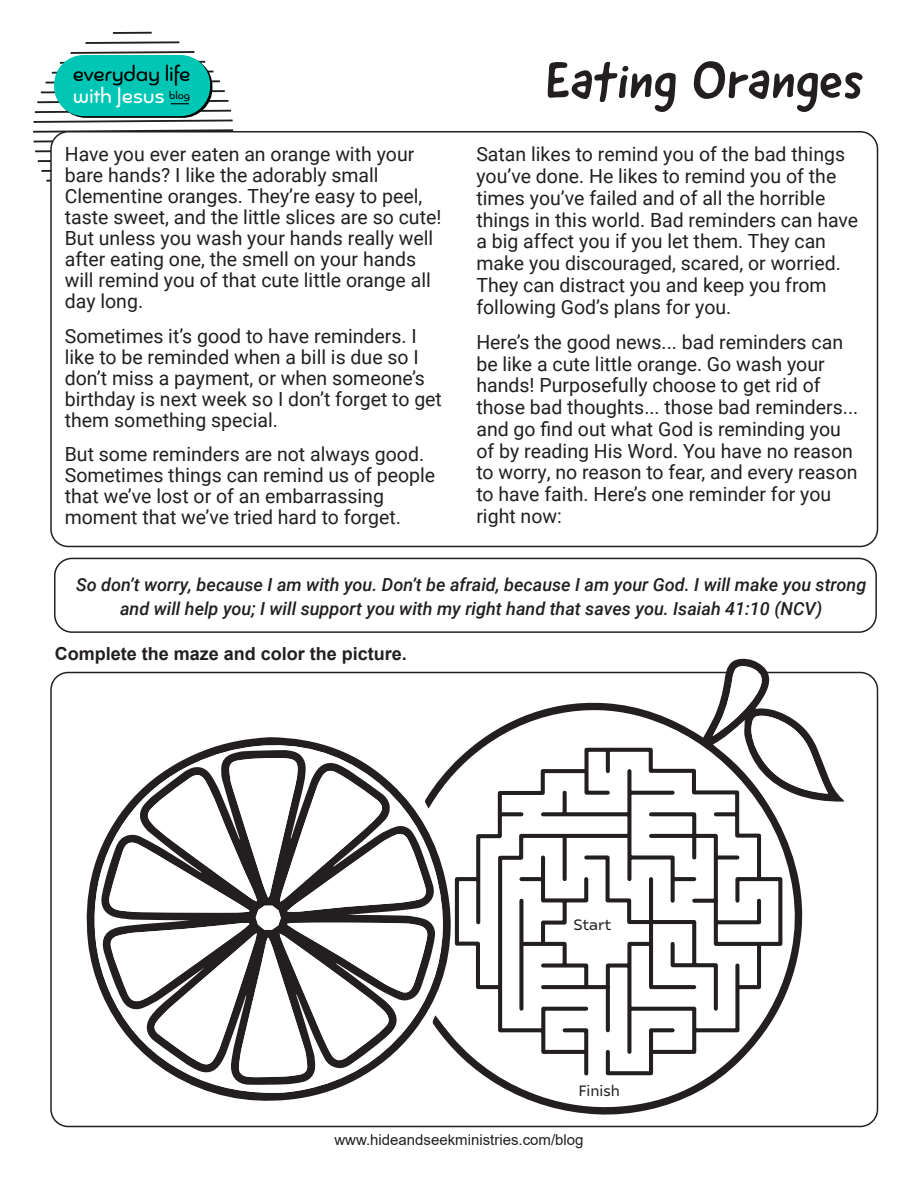
<style>
.page{position:relative;width:918px;height:1188px;background:#fff}
.page>*{position:absolute;margin:0;border:0;box-sizing:border-box;transform-origin:0 0}
.t1{font:54px "Good Dog New";color:#231f20}
.t2{font:22.5px/21.3px "Chennai";letter-spacing:-.01em;color:#000}
.t3{font:19.5px/21.8px "Roboto";color:#231f20}
.t4{font:italic 500 18px/24px "Roboto";color:#231f20;text-align:center}
.t5{font:700 18px "Arial";color:#231f20}
.t6{font:15px "Arial";color:#231f20}
.t7{font:15px "Ariana Pro";color:#231f20}
.s1{color:#fff}
</style>
<div class="page">
<div style="left:54px;top:558px;width:823px;height:75px;border:2px solid #231f20;border-radius:17px"></div>
<svg style="left:33px;top:129px;width:200px;height:4px"></svg>
<svg style="left:33px;top:139px;width:21px;height:14px"></svg>
<svg style="left:33px;top:110px;width:200px;height:13px"></svg>
<svg style="left:40px;top:90px;width:185px;height:3px"></svg>
<svg style="left:37px;top:160px;width:13px;height:12px"></svg>
<svg style="left:45px;top:80px;width:175px;height:4px"></svg>
<svg style="left:46px;top:179px;width:4px;height:3px"></svg>
<svg style="left:51px;top:71px;width:163px;height:3px"></svg>
<svg style="left:59px;top:61px;width:146px;height:3px"></svg>
<svg style="left:70px;top:51px;width:125px;height:3px"></svg>
<svg style="left:85px;top:41px;width:95px;height:3px"></svg>
<svg style="left:113px;top:32px;width:39px;height:2px"></svg>
<div style="left:51px;top:132px;width:826px;height:414px;background:#fff;border-radius:17px"></div>
<div style="left:50px;top:131px;width:828px;height:416px;border:2px solid #231f20;border-radius:17px"></div>
<svg style="left:56px;top:57px;width:156px;height:61px"></svg>
<div style="left:54px;top:55px;width:156px;height:61px;background:#00c6b6;border-radius:30px"></div>
<svg style="left:37px;top:99px;width:192px;height:5px"></svg>
<svg style="left:425px;top:658px;width:419px;height:457px"></svg>
<svg style="left:86px;top:737px;width:365px;height:367px"></svg>
<svg style="left:713px;top:666px;width:115px;height:128px"></svg>
<svg style="left:93px;top:742px;width:350px;height:351px"></svg>
<svg style="left:100px;top:750px;width:336px;height:335px"></svg>
<svg style="left:107px;top:758px;width:321px;height:319px"></svg>
<svg style="left:453px;top:746px;width:331px;height:332px"></svg>
<p class="t2" style="left:73px;top:63px;width:119px">everyday life <span class="s1">with Jesus</span> <sup>blog</sup></p>
<p class="t1" style="left:546px;top:45px;width:320px">Eating Oranges</p>
<p class="t3" style="left:65px;top:143px;width:378px;line-height:21px">Have you ever eaten an orange with your bare hands? I like the adorably small Clementine oranges. They’re easy to peel, taste sweet, and the little slices are so cute!<br>But unless you wash your hands really well after eating one, the smell on your hands will remind you of that cute little orange all day long.</p>
<p class="t3" style="left:65px;top:325px;width:379px;line-height:21px">Sometimes it’s good to have reminders. I like to be reminded when a bill is due so I don’t miss a payment, or when someone’s birthday is next week so I don’t forget to get them something special.</p>
<p class="t3" style="left:65px;top:443px;width:372px;line-height:21px">But some reminders are not always good.<br>Sometimes things can remind us of people that we’ve lost or of an embarrassing moment that we’ve tried hard to forget.</p>
<p class="t3" style="left:476px;top:143px;width:383px">Satan likes to remind you of the bad things you’ve done. He likes to remind you of the times you’ve failed and of all the horrible things in this world. Bad reminders can have a big affect you if you let them. They can make you discouraged, scared, or worried.<br>They can distract you and keep you from following God’s plans for you.</p>
<p class="t3" style="left:476px;top:330px;width:383px">Here’s the good news... bad reminders can be like a cute little orange. Go wash your hands! Purposefully choose to get rid of those bad thoughts... those bad reminders... and go find out what God is reminding you of by reading His Word. You have no reason to worry, no reason to fear, and every reason to have faith. Here’s one reminder for you right now:</p>
<p class="t4" style="left:76px;top:572px;width:792px">So don’t worry, because I am with you. Don’t be afraid, because I am your God. I will make you strong and will help you; I will support you with my right hand that saves you. Isaiah 41:10 (NCV)</p>
<p class="t5" style="left:55px;top:641px;width:354px">Complete the maze and color the picture.</p>
<p class="t7" style="left:573px;top:915px;width:39px">Start</p>
<p class="t7" style="left:578px;top:1081px;width:43px">Finish</p>
<p class="t6" style="left:334px;top:1129px;width:251px">www.hideandseekministries.com/blog</p>
</div>
